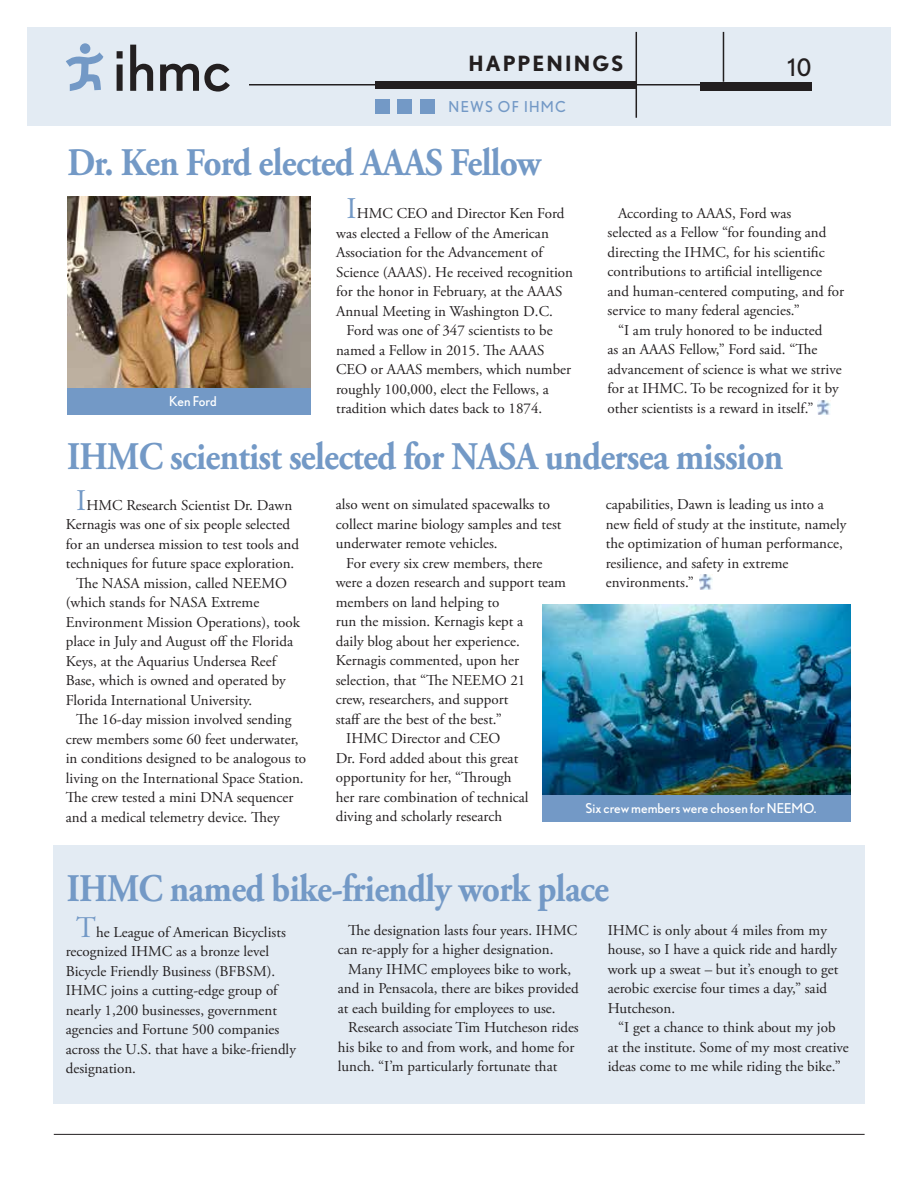
<style>
.page{position:relative;width:918px;height:1188px;background:#fff}
.page>*{position:absolute;margin:0;border:0;box-sizing:border-box;transform-origin:0 0}
.t1{font:700 39px "Adobe Garamond Pro";letter-spacing:-.02em;color:#7399c6;scale:.91 1}
.t2{font:24px "Nobel";color:#231f20}
.t3{font:700 21px "Nobel";letter-spacing:.1em;color:#231f20}
.t4{font:15px/19.5px "Adobe Garamond Pro";color:#231f20}
.t5{font:15px "Nobel";letter-spacing:.09em;color:#7399c6}
.t6{font:13.5px "Nobel";color:#fff}
.s1{font-size:30px;color:#7399c6}
</style>
<div class="page">
<div style="left:27px;top:27px;width:864px;height:99px;background:#e3ebf3"></div>
<div style="left:80px;top:43px;width:10px;height:11px;background:#7399c6;border-radius:50%"></div>
<svg style="left:66px;top:52px;width:37px;height:39px"></svg>
<svg style="left:117px;top:51px;width:6px;height:40px"></svg>
<svg style="left:130px;top:45px;width:23px;height:46px"></svg>
<svg style="left:160px;top:64px;width:70px;height:28px"></svg>
<hr style="left:54px;top:1134px;width:811px;height:1px;background:#231f20">
<div style="left:700px;top:82px;width:112px;height:9px;background:#231f20"></div>
<div style="left:375px;top:81px;width:261px;height:8px;background:#231f20"></div>
<hr style="left:249px;top:84px;width:471px;height:2px;background:#231f20">
<hr style="left:723px;top:32px;width:1px;height:50px;background:#231f20">
<hr style="left:636px;top:32px;width:1px;height:86px;background:#231f20">
<div style="left:375px;top:99px;width:15px;height:15px;background:#7399c6"></div>
<div style="left:397px;top:99px;width:15px;height:15px;background:#7399c6"></div>
<div style="left:420px;top:99px;width:15px;height:15px;background:#7399c6"></div>
<img style="left:67px;top:196px;width:243px;height:193px">
<div style="left:67px;top:389px;width:243px;height:26px;background:#7399c6"></div>
<img style="left:818px;top:400px;width:12px;height:15px">
<div style="left:53px;top:845px;width:811px;height:259px;background:#e3ebf3"></div>
<img style="left:543px;top:605px;width:308px;height:191px">
<div style="left:543px;top:796px;width:308px;height:26px;background:#7399c6"></div>
<img style="left:700px;top:575px;width:12px;height:15px">
<h3 class="t3" style="left:468px;top:51px;width:157px">HAPPENINGS</h3>
<p class="t5" style="left:448px;top:98px;width:119px">NEWS OF IHMC</p>
<h1 class="t1" style="left:67px;top:139px;width:522px">Dr. Ken Ford elected AAAS Fellow</h1>
<h2 class="t2" style="left:787px;top:53px;width:26px">10</h2>
<p class="t6" style="left:169px;top:393px;width:49px">Ken Ford</p>
<p class="t4" style="left:336px;top:204px;width:239px;text-indent:10px"><span class="s1">I</span>HMC CEO and Director Ken Ford was elected a Fellow of the American Association for the Advancement of Science (AAAS). He received recognition for the honor in February, at the AAAS Annual Meeting in Washington D.C.</p>
<p class="t4" style="left:336px;top:321px;width:237px;text-indent:10px">Ford was one of 347 scientists to be named a Fellow in 2015. The AAAS CEO or AAAS members, which number roughly 100,000, elect the Fellows, a tradition which dates back to 1874.</p>
<p class="t4" style="left:608px;top:204px;width:238px;text-indent:10px">According to AAAS, Ford was<br>selected as a Fellow “for founding and directing the IHMC, for his scientific contributions to artificial intelligence and human-centered computing, and for service to many federal agencies.”</p>
<p class="t4" style="left:608px;top:321px;width:236px;text-indent:10px">“I am truly honored to be inducted<br>as an AAAS Fellow,” Ford said. “The advancement of science is what we strive for at IHMC. To be recognized for it by other scientists is a reward in itself.”</p>
<h1 class="t1" style="left:67px;top:434px;width:789px">IHMC scientist selected for NASA undersea mission</h1>
<p class="t4" style="left:76px;top:496px;width:217px"><span class="s1">I</span>HMC Research Scientist Dr. Dawn</p>
<p class="t4" style="left:66px;top:515px;width:226px">Kernagis was one of six people selected</p>
<p class="t4" style="left:66px;top:535px;width:235px">for an undersea mission to test tools and</p>
<p class="t4" style="left:66px;top:554px;width:230px">techniques for future space exploration.</p>
<p class="t4" style="left:76px;top:574px;width:212px">The NASA mission, called NEEMO</p>
<p class="t4" style="left:66px;top:593px;width:195px">(which stands for NASA Extreme</p>
<p class="t4" style="left:66px;top:613px;width:236px">Environment Mission Operations), took</p>
<p class="t4" style="left:66px;top:632px;width:229px">place in July and August off the Florida</p>
<p class="t4" style="left:66px;top:652px;width:212px">Keys, at the Aquarius Undersea Reef</p>
<p class="t4" style="left:66px;top:671px;width:221px">Base, which is owned and operated by</p>
<p class="t4" style="left:66px;top:691px;width:188px">Florida International University.</p>
<p class="t4" style="left:76px;top:710px;width:217px">The 16-day mission involved sending</p>
<p class="t4" style="left:66px;top:730px;width:234px">crew members some 60 feet underwater,</p>
<p class="t4" style="left:66px;top:749px;width:242px">in conditions designed to be analogous to</p>
<p class="t4" style="left:66px;top:769px;width:239px">living on the International Space Station.</p>
<p class="t4" style="left:66px;top:788px;width:229px">The crew tested a mini DNA sequencer</p>
<p class="t4" style="left:66px;top:808px;width:215px">and a medical telemetry device. They</p>
<p class="t4" style="left:336px;top:495px;width:227px">also went on simulated spacewalks to collect marine biology samples and test underwater remote vehicles.</p>
<p class="t4" style="left:346px;top:554px;width:198px">For every six crew members, there</p>
<p class="t4" style="left:336px;top:573px;width:232px">were a dozen research and support team</p>
<p class="t4" style="left:336px;top:593px;width:165px">members on land helping to</p>
<p class="t4" style="left:336px;top:612px;width:189px">run the mission. Kernagis kept a</p>
<p class="t4" style="left:336px;top:632px;width:186px">daily blog about her experience.</p>
<p class="t4" style="left:336px;top:651px;width:185px">Kernagis commented, upon her</p>
<p class="t4" style="left:336px;top:671px;width:191px">selection, that “The NEEMO 21</p>
<p class="t4" style="left:336px;top:690px;width:174px">crew, researchers, and support</p>
<p class="t4" style="left:336px;top:710px;width:168px">staff are the best of the best.”</p>
<p class="t4" style="left:346px;top:729px;width:156px">IHMC Director and CEO</p>
<p class="t4" style="left:336px;top:749px;width:184px">Dr. Ford added about this great</p>
<p class="t4" style="left:336px;top:768px;width:177px">opportunity for her, “Through</p>
<p class="t4" style="left:336px;top:788px;width:194px">her rare combination of technical</p>
<p class="t4" style="left:336px;top:807px;width:168px">diving and scholarly research</p>
<p class="t4" style="left:606px;top:495px;width:242px">capabilities, Dawn is leading us into a new field of study at the institute, namely the optimization of human performance, resilience, and safety in extreme environments.”</p>
<p class="t6" style="left:586px;top:801px;width:232px">Six crew members were chosen for NEEMO.</p>
<h1 class="t1" style="left:67px;top:866px;width:597px">IHMC named bike-friendly work place</h1>
<p class="t4" style="left:66px;top:923px;width:232px;text-indent:11px"><span class="s1">T</span>he League of American Bicyclists recognized IHMC as a bronze level Bicycle Friendly Business (BFBSM).<br>IHMC joins a cutting-edge group of nearly 1,200 businesses, government agencies and Fortune 500 companies across the U.S. that have a bike-friendly designation.</p>
<p class="t4" style="left:338px;top:921px;width:241px;text-indent:10px">The designation lasts four years. IHMC can re-apply for a higher designation.</p>
<p class="t4" style="left:338px;top:960px;width:243px;text-indent:10px">Many IHMC employees bike to work, and in Pensacola, there are bikes provided at each building for employees to use.</p>
<p class="t4" style="left:338px;top:1018px;width:243px;text-indent:10px">Research associate Tim Hutcheson rides his bike to and from work, and home for lunch. “I’m particularly fortunate that</p>
<p class="t4" style="left:608px;top:921px;width:232px">IHMC is only about 4 miles from my house, so I have a quick ride and hardly work up a sweat – but it’s enough to get aerobic exercise four times a day,” said<br>Hutcheson.</p>
<p class="t4" style="left:608px;top:1018px;width:243px;text-align:center">“I get a chance to think about my job<br>at the institute. Some of my most creative ideas come to me while riding the bike.”</p>
</div>
